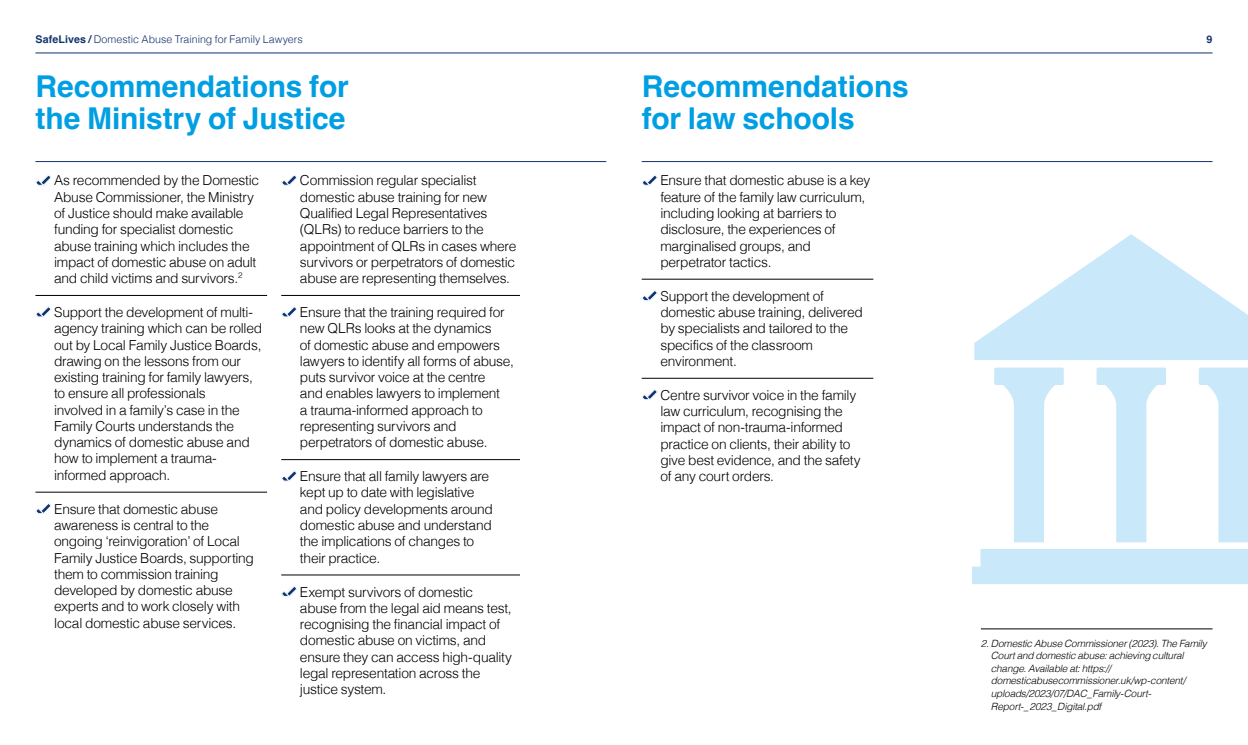
<style>
.page{position:relative;width:1248px;height:745px;background:#fff}
.page>*{position:absolute;margin:0;border:0;box-sizing:border-box;transform-origin:0 0}
.Point_heading{font:700 30px/32.5px "Helvetica";letter-spacing:-.005em;color:#009fe3}
.Paragraph_sub-section_intro{font:700 30px/32.5px "Helvetica";letter-spacing:-.005em;color:#009fe3}
.Paragraph_body{font:300 13.75px/16.2px "Helvetica";letter-spacing:-.02em;color:#000}
.t1{font:300 10.62px "Helvetica";color:#12326e}
.t2{font:700 10.62px "Helvetica";color:#12326e}
.References{font:italic 300 10px/12.5px "Helvetica";letter-spacing:-.015em;color:#000}
.s1{font-weight:700}
</style>
<div class="page">
<hr style="left:35px;top:295px;width:232px;height:1px;background:#000">
<hr style="left:35px;top:491px;width:232px;height:1px;background:#000">
<svg style="left:35px;top:174px;width:17px;height:12px"></svg>
<svg style="left:35px;top:306px;width:17px;height:11px"></svg>
<svg style="left:35px;top:503px;width:17px;height:11px"></svg>
<hr style="left:281px;top:295px;width:239px;height:1px;background:#000">
<hr style="left:281px;top:459px;width:239px;height:1px;background:#000">
<hr style="left:281px;top:574px;width:239px;height:1px;background:#000">
<svg style="left:281px;top:174px;width:16px;height:12px"></svg>
<svg style="left:281px;top:306px;width:16px;height:11px"></svg>
<svg style="left:281px;top:470px;width:16px;height:11px"></svg>
<svg style="left:281px;top:586px;width:16px;height:10px"></svg>
<hr style="left:641px;top:279px;width:232px;height:1px;background:#000">
<hr style="left:641px;top:378px;width:232px;height:1px;background:#000">
<svg style="left:642px;top:175px;width:15px;height:11px"></svg>
<svg style="left:642px;top:290px;width:15px;height:11px"></svg>
<svg style="left:642px;top:389px;width:15px;height:11px"></svg>
<hr style="left:980px;top:628px;width:232px;height:1px;background:#000">
<hr style="left:35px;top:53px;width:1177px;height:1px;background:#12326e">
<hr style="left:35px;top:161px;width:571px;height:1px;background:#12326e">
<hr style="left:641px;top:161px;width:571px;height:1px;background:#12326e">
<svg style="left:994px;top:367px;width:69px;height:175px"></svg>
<svg style="left:1096px;top:367px;width:69px;height:175px"></svg>
<svg style="left:1198px;top:367px;width:49px;height:175px"></svg>
<div style="left:972px;top:549px;width:275px;height:34px;background:#c9e9fb"></div>
<svg style="left:974px;top:234px;width:273px;height:126px"></svg>
<p class="t1" style="left:35px;top:31px;width:269px"><span class="s1">SafeLives /</span> Domestic Abuse Training for Family Lawyers</p>
<p class="t2" style="left:1206px;top:33px;width:7px">9</p>
<h2 class="Point_heading" style="left:35px;top:73px;width:315px">Recommendations for the Ministry of Justice</h2>
<p class="Paragraph_body" style="left:54px;top:171px;width:206px">As recommended by the Domestic Abuse Commissioner, the Ministry of Justice should make available funding for specialist domestic abuse training which includes the impact of domestic abuse on adult and child victims and survivors.<sup>2</sup></p>
<p class="Paragraph_body" style="left:54px;top:303px;width:209px">Support the development of multi&shy;agency training which can be rolled out by Local Family Justice Boards, drawing on the lessons from our existing training for family lawyers, to ensure all professionals<br>involved in a family’s case in the<br>Family Courts understands the dynamics of domestic abuse and how to implement a trauma&shy;informed approach.</p>
<p class="Paragraph_body" style="left:54px;top:499px;width:201px">Ensure that domestic abuse awareness is central to the ongoing ‘reinvigoration’ of Local<br>Family Justice Boards, supporting them to commission training developed by domestic abuse experts and to work closely with local domestic abuse services.</p>
<p class="Paragraph_body" style="left:300px;top:171px;width:218px">Commission regular specialist domestic abuse training for new Qualified Legal Representatives (QLRs) to reduce barriers to the appointment of QLRs in cases where survivors or perpetrators of domestic abuse are representing themselves.</p>
<p class="Paragraph_body" style="left:300px;top:303px;width:215px">Ensure that the training required for new QLRs looks at the dynamics<br>of domestic abuse and empowers lawyers to identify all forms of abuse, puts survivor voice at the centre<br>and enables lawyers to implement<br>a trauma-informed approach to representing survivors and perpetrators of domestic abuse.</p>
<p class="Paragraph_body" style="left:300px;top:467px;width:194px">Ensure that all family lawyers are kept up to date with legislative and policy developments around domestic abuse and understand the implications of changes to their practice.</p>
<p class="Paragraph_body" style="left:300px;top:582px;width:214px">Exempt survivors of domestic abuse from the legal aid means test, recognising the financial impact of domestic abuse on victims, and ensure they can access high-quality legal representation across the justice system.</p>
<p class="Paragraph_sub-section_intro" style="left:641px;top:73px;width:269px">Recommendations for law schools</p>
<p class="Paragraph_body" style="left:660px;top:171px;width:211px">Ensure that domestic abuse is a key feature of the family law curriculum, including looking at barriers to disclosure, the experiences of marginalised groups, and perpetrator tactics.</p>
<p class="Paragraph_body" style="left:660px;top:286px;width:204px">Support the development of domestic abuse training, delivered by specialists and tailored to the specifics of the classroom environment.</p>
<p class="Paragraph_body" style="left:660px;top:385px;width:202px">Centre survivor voice in the family law curriculum, recognising the impact of non-trauma-informed practice on clients, their ability to give best evidence, and the safety of any court orders.</p>
<p class="References" style="left:990px;top:636px;width:217px;text-indent:-10px">2. Domestic Abuse Commissioner (2023). The Family Court and domestic abuse: achieving cultural change. Available at: https:// domesticabusecommissioner.uk/wp-content/ uploads/2023/07/DAC_Family-Court-Report-_2023_Digital.pdf</p>
</div>
